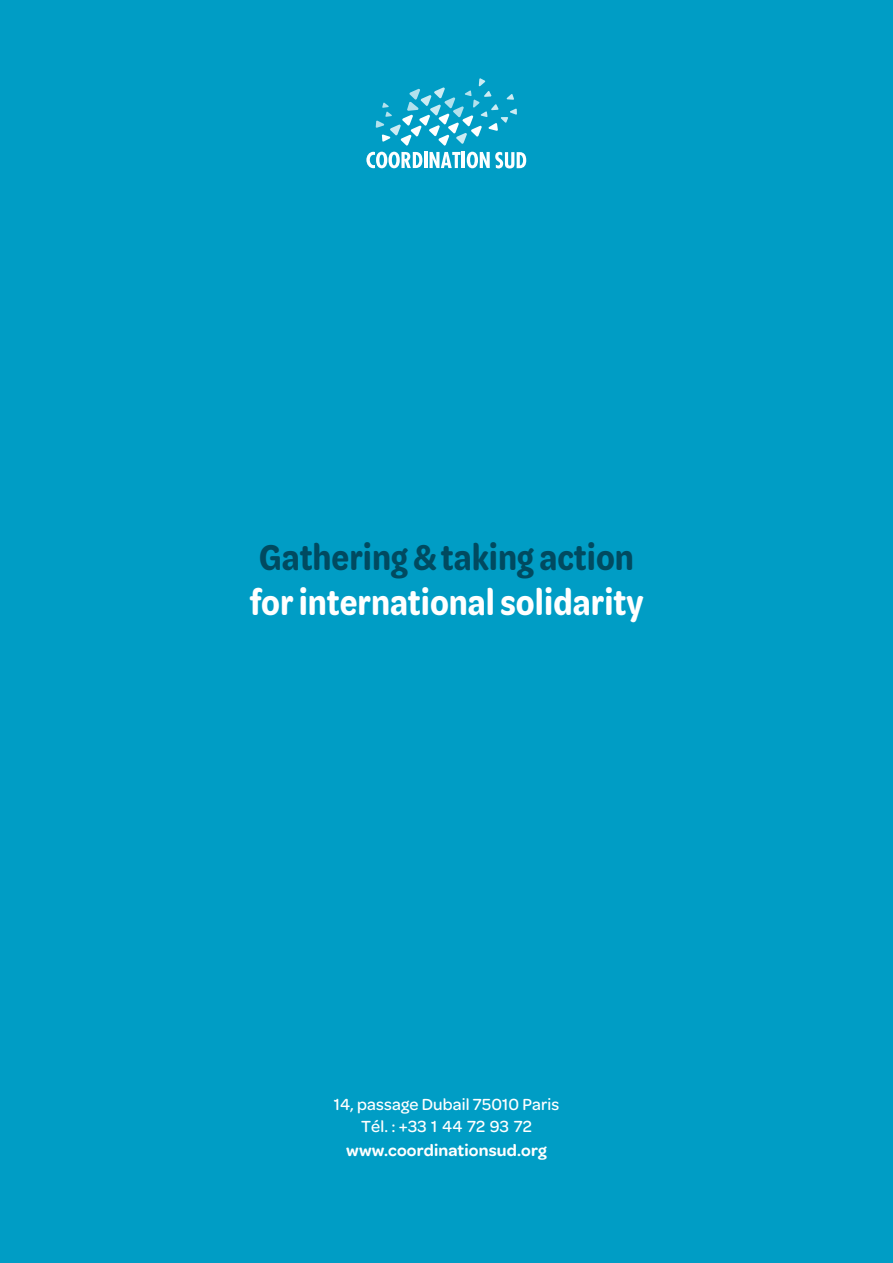
<style>
.page{position:relative;width:893px;height:1263px;background:#009dc5}
.page>*{position:absolute;margin:0;border:0;box-sizing:border-box;transform-origin:0 0}
.t1{font:600 38.85px "Omnes Cond";color:#fff}
.t2{font:600 38.85px "Omnes Cond";color:#004a60}
.t3{font:500 17.1px/22.4px "Omnes";letter-spacing:.01em;color:#fff;text-align:center}
.t4{font:600 17.1px "Omnes";letter-spacing:.01em;color:#fff}
</style>
<div class="page">
<svg style="left:366px;top:78px;width:160px;height:90px"></svg>
<h1 class="t2" style="left:259px;top:531px;width:376px">Gathering &amp; taking action</h1>
<h1 class="t1" style="left:250px;top:576px;width:395px">for international solidarity</h1>
<p class="t3" style="left:334px;top:1092px;width:227px">14, passage Dubail 75010 Paris<br>Tél. : +33 1 44 72 93 72</p>
<p class="t4" style="left:346px;top:1138px;width:202px">www.coordinationsud.org</p>
</div>
